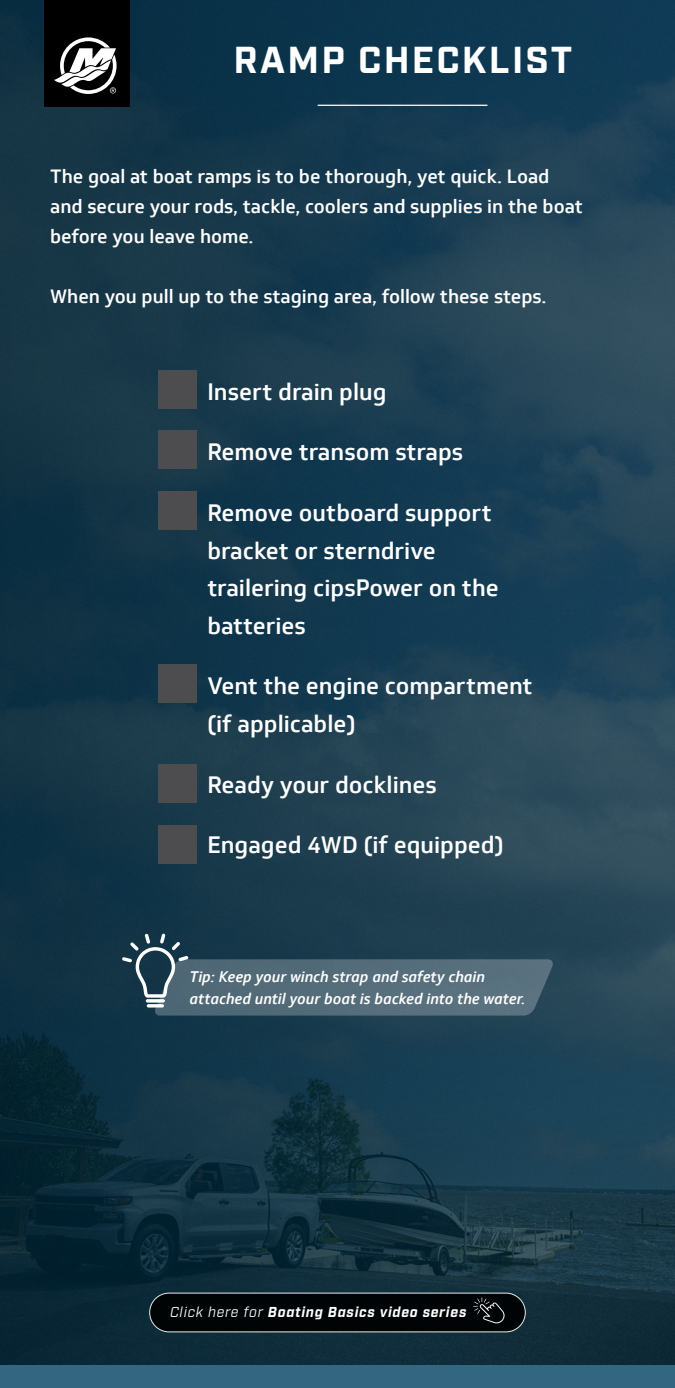
<style>
.page{position:relative;width:675px;height:1388px;background:#fff}
.page>*{position:absolute;margin:0;border:0;box-sizing:border-box;transform-origin:0 0}
.t1{font:700 37.5px "Industry";letter-spacing:.06em;color:#fff}
.t2{font:500 23.12px/37.5px "Soleto";color:#fff}
.t3{font:500 18.75px/30px "Soleto";color:#fff}
.t4{font:italic 500 15px/22.5px "Soleto";color:#fff}
.t5{font:italic 700 14.38px "Industry";letter-spacing:.05em;color:#fff}
.s1{font-weight:400}
</style>
<div class="page">
<img style="left:0;top:0;width:675px;height:1365px">
<div style="left:0;top:1365px;width:675px;height:23px;background:#326681"></div>
<hr style="left:318px;top:105px;width:170px;height:1px;background:#fff">
<div style="left:159px;top:370px;width:38px;height:38px;background:#4d4d4f"></div>
<div style="left:159px;top:764px;width:38px;height:38px;background:#4d4d4f"></div>
<div style="left:159px;top:491px;width:38px;height:39px;background:#4d4d4f"></div>
<div style="left:159px;top:430px;width:38px;height:39px;background:#4d4d4f"></div>
<div style="left:159px;top:824px;width:38px;height:39px;background:#4d4d4f"></div>
<div style="left:159px;top:664px;width:38px;height:39px;background:#4d4d4f"></div>
<div style="left:44px;top:0;width:86px;height:107px;background:#000"></div>
<svg style="left:54px;top:37px;width:63px;height:57px"></svg>
<svg style="left:122px;top:933px;width:433px;height:82px"></svg>
<div style="left:150px;top:1293px;width:375px;height:38px;background:#000;border-radius:19px"></div>
<div style="left:150px;top:1293px;width:375px;height:39px;border:1px solid #fff;border-radius:19px"></div>
<svg style="left:473px;top:1297px;width:32px;height:26px"></svg>
<h1 class="t1" style="left:234px;top:38px;width:340px">RAMP CHECKLIST</h1>
<p class="t3" style="left:50px;top:161px;width:534px">The goal at boat ramps is to be thorough, yet quick. Load and secure your rods, tackle, coolers and supplies in the boat before you leave home.</p>
<p class="t3" style="left:50px;top:281px;width:498px">When you pull up to the staging area, follow these steps.</p>
<p class="t2" style="left:207px;top:373px;width:181px">Insert drain plug</p>
<p class="t2" style="left:207px;top:434px;width:257px">Remove transom straps</p>
<p class="t2" style="left:207px;top:494px;width:293px">Remove outboard support bracket or sterndrive trailering cipsPower on the batteries</p>
<p class="t2" style="left:207px;top:667px;width:327px">Vent the engine compartment (if applicable)</p>
<p class="t2" style="left:207px;top:765px;width:231px">Ready your docklines</p>
<p class="t2" style="left:207px;top:826px;width:298px">Engaged 4WD (if equipped)</p>
<p class="t4" style="left:190px;top:965px;width:337px">Tip: Keep your winch strap and safety chain attached until your boat is backed into the water.</p>
<p class="t5" style="left:170px;top:1303px;width:298px"><span class="s1">Click here for</span> Boating Basics video series</p>
</div>
